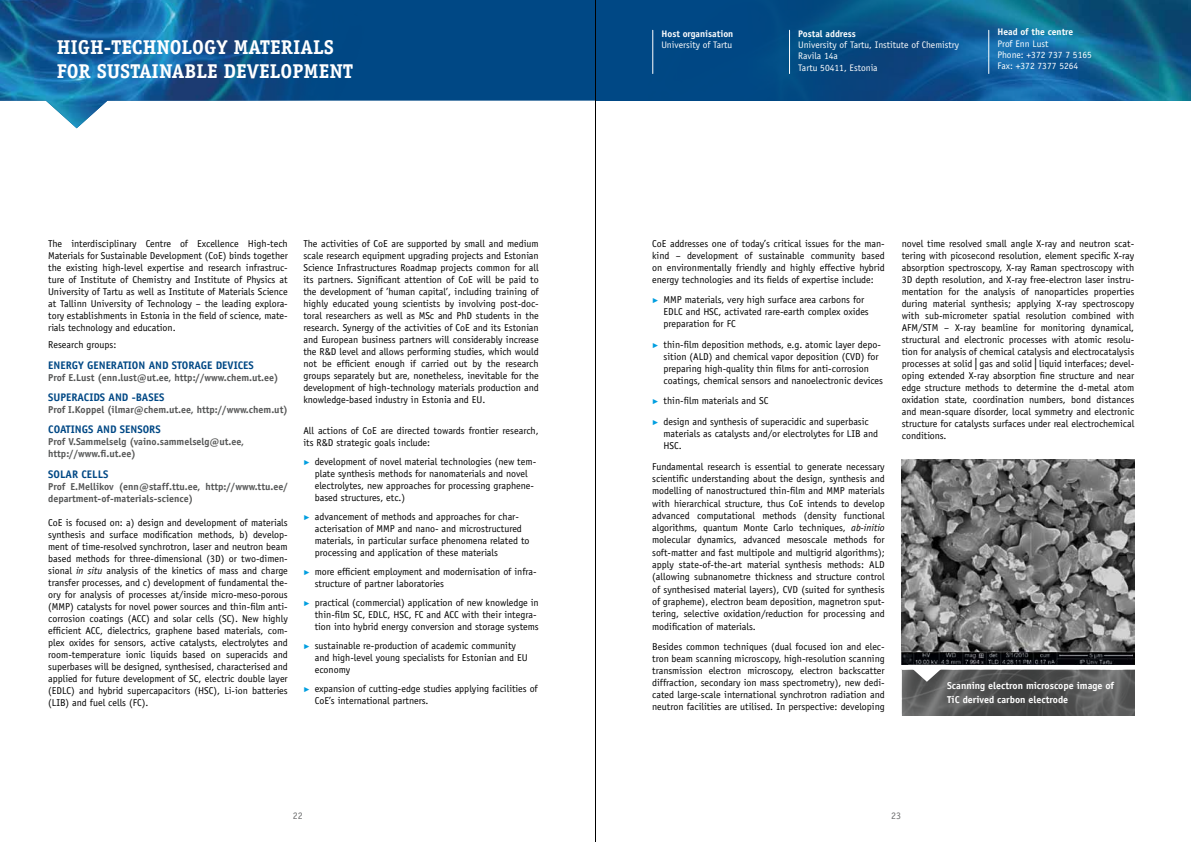
<style>
.page{position:relative;width:1191px;height:842px;background:#fff}
.page>*{position:absolute;margin:0;border:0;box-sizing:border-box;transform-origin:0 0}
.t1{font:700 20px "Officina Serif Std";color:#fff}
.t2{font:700 11px "Officina Sans Std";color:#004885}
.t3{font:10px/12px "Officina Sans Std";color:#000}
.t4{font:700 10px/12px "Officina Sans Std";color:#565757}
.t5{font:700 10px/14px "Officina Sans Std";color:#fff}
.t6{font:10px "Officina Sans Std";color:#6e6f70}
.t7{font:9.5px/11.4px "Officina Sans Std";color:#fff}
.t8{font:700 9.5px "Officina Sans Std";color:#fff}
.s1{font-style:italic}
.s2{font-family:"Klavika";color:#009ee0}
.s3{font-family:"Times New Roman"}
</style>
<div class="page">
<div style="left:387px;top:0;width:208px;height:101px;background:#004885"></div>
<img style="left:0;top:0;width:387px;height:128px">
<img style="left:596px;top:0;width:595px;height:101px">
<img style="left:901px;top:459px;width:233px;height:206px">
<hr style="left:652px;top:30px;width:1px;height:44px;background:#fff">
<hr style="left:789px;top:30px;width:1px;height:44px;background:#fff">
<hr style="left:988px;top:30px;width:1px;height:44px;background:#fff">
<img style="left:901px;top:670px;width:233px;height:45px">
<svg style="left:908px;top:669px;width:37px;height:13px"></svg>
<hr style="left:595px;top:0;width:1px;height:842px;background:#000">
<h1 class="t1" style="left:57px;top:35px;width:113px">HIGH-TECHNOLO</h1>
<h1 class="t1" style="left:204px;top:35px;width:67px">GY MATERI</h1>
<h1 class="t1" style="left:300px;top:35px;width:24px">ALS</h1>
<h1 class="t1" style="left:57px;top:59px;width:13px">FOR</h1>
<h1 class="t1" style="left:97px;top:59px;width:100px">SUSTAINABLE</h1>
<h1 class="t1" style="left:224px;top:59px;width:107px">DEVELOPMENT</h1>
<p class="t3" style="left:48px;top:237px;width:241px;text-align:justify">The interdisciplinary Centre of Excellence H igh-tech Materials for Sustainable Development (CoE) binds together the existing high-level expertise and research infrastruc&shy;ture of Institute of Chemistry and Institute of Physics at University of Tartu as well as Institute of Materials Science at Tallinn University of Technology – the leading explora&shy;tory establishments in Estonia in the field of science, mate&shy;rials technology and education.</p>
<p class="t3" style="left:48px;top:339px;width:70px">Research groups:</p>
<p class="t2" style="left:48px;top:358px;width:207px">energy generation and storage devices</p>
<p class="t4" style="left:48px;top:371px;width:232px">Prof E.Lust (enn.lust@ut.ee, http://www.chem.ut.ee)</p>
<p class="t2" style="left:48px;top:390px;width:13px">superac</p>
<p class="t2" style="left:89px;top:390px;width:76px">ids and -bases</p>
<p class="t4" style="left:48px;top:403px;width:241px">Prof I.Koppel (ilmar@chem.ut.ee, http://www.chem.ut)</p>
<p class="t2" style="left:48px;top:423px;width:114px">coatings and sensors</p>
<p class="t4" style="left:48px;top:436px;width:197px">Prof V.Sammelselg (vaino.sammelselg@ut.ee, http://www.fi.ut.ee)</p>
<p class="t2" style="left:48px;top:467px;width:19px">solar</p>
<p class="t2" style="left:81px;top:467px;width:7px">cell</p>
<p class="t2" style="left:103px;top:467px;width:7px">s</p>
<p class="t4" style="left:48px;top:480px;width:241px">Prof E.Mellikov (enn@staff.ttu.ee, http://www.ttu.ee/ department-of-materials-science)</p>
<p class="t3" style="left:48px;top:516px;width:241px;text-align:justify">CoE is focused on: a) design and development of materials synthesis and surface modification methods, b) develop&shy;ment of time-resolved synchrotron, laser and neutron beam based methods for three-dimensional (3D) or two-dimen&shy;sional <span class="s1">in situ</span> analysis of the kinetics of mass and charge transfer processes, and c) development of fundamental the&shy;ory for analysis of processes at/inside micro-meso-porous (MMP) catalysts for novel power sources and thin-film anti&shy;corrosion coatings (ACC) and solar cells (SC). New highly efficient ACC, dielectrics, graphene based materials, com&shy;plex oxides for sensors, active catalysts, electrolytes and room-temperature ionic liquids based on superacids and superbases will be designed, synthesised, characterised and applied for future development of SC, electric double layer (EDLC) and hybrid supercapacitors (HSC), Li-ion batteries (LIB) and fuel cells (FC).</p>
<p class="t3" style="left:303px;top:237px;width:237px;text-align:justify">The activities of CoE are supported by small and medium scale research equipment upgrading projects and Estonian Science Infrastructures Roadmap projects common for all its partners. Significant attention of CoE will be paid to the development of ’human capital’, including training of highly educated young scientists by involving post-doc&shy;toral researchers as well as MSc and PhD students in the research. Synergy of the activities of CoE and its Estonian and European business partners will considerably increase the R&amp;D level and allows performing studies, which would not be efficient enough if carried out by the research groups separately but are, nonetheless, inevitable for the development of high-technology materials production and knowledge-based industry in Estonia and EU.</p>
<p class="t3" style="left:303px;top:424px;width:237px">All actions of CoE are directed towards frontier research, its R&amp;D strategic goals include:</p>
<p class="t3" style="left:315px;top:455px;width:223px;text-indent:-11px"><span class="s2">•</span> development of novel material technologies (new tem&shy;plate synthesis methods for nanomaterials and novel electrolytes, new approaches for processing graphene&shy;based structures, etc.)</p>
<p class="t3" style="left:315px;top:510px;width:216px;text-indent:-11px"><span class="s2">•</span> advancement of methods and approaches for char&shy;acterisation of MMP and nano- and microstructured materials, in particular surface phenomena related to processing and application of these materials</p>
<p class="t3" style="left:315px;top:566px;width:223px;text-indent:-11px"><span class="s2">•</span> more efficient employment and modernisation of infra&shy;structure of partner laboratories</p>
<p class="t3" style="left:315px;top:597px;width:225px;text-indent:-11px"><span class="s2">•</span> practical (commercial) application of new knowledge in thin-film SC, EDLC, HSC, FC and ACC with their integra&shy;tion into hybrid energy conversion and storage systems</p>
<p class="t3" style="left:315px;top:640px;width:214px;text-indent:-11px"><span class="s2">•</span> sustainable re-production of academic community and high-level young specialists for Estonian and EU economy</p>
<p class="t3" style="left:315px;top:683px;width:224px;text-indent:-11px"><span class="s2">•</span> expansion of cutting-edge studies applying facilities of<br>CoE’s international partners.</p>
<p class="t8" style="left:661px;top:27px;width:73px">Host organisation</p>
<p class="t7" style="left:661px;top:39px;width:72px">University of Tartu</p>
<p class="t8" style="left:798px;top:27px;width:59px">Postal address</p>
<p class="t7" style="left:798px;top:39px;width:162px">University of Tartu, Institute of Chemistry<br>Ravila 14a<br>Tartu 50411, Estonia</p>
<p class="t8" style="left:997px;top:26px;width:77px">Head of the centre</p>
<p class="t7" style="left:997px;top:38px;width:96px">Prof Enn Lust<br>Phone: +372 737 7 5165<br>Fax: +372 7377 5264</p>
<p class="t3" style="left:652px;top:237px;width:234px;text-align:justify">CoE addresses one of today’s critical issues for the man&shy;kind – development of sustainable community based on environmentally friendly and highly effective hybrid energy technologies and its fields of expertise include:</p>
<p class="t3" style="left:663px;top:294px;width:207px;text-indent:-11px"><span class="s2">•</span> MMP materials, very high surface area carbons for<br>EDLC and HSC, activated rare-earth complex oxides preparation for FC</p>
<p class="t3" style="left:663px;top:338px;width:221px;text-indent:-11px"><span class="s2">•</span> thin-film deposition methods, e.g. atomic layer depo&shy;sition (ALD) and chemical vapor deposition (CVD) for preparing high-quality thin films for anti-corrosion coatings, chemical sensors and nanoelectronic devices</p>
<p class="t3" style="left:652px;top:395px;width:118px"><span class="s2">•</span> thin-film materials and SC</p>
<p class="t3" style="left:663px;top:415px;width:216px;text-indent:-11px"><span class="s2">•</span> design and synthesis of superacidic and superbasic materials as catalysts and/or electrolytes for LIB and<br>HSC.</p>
<p class="t3" style="left:652px;top:460px;width:234px;line-height:12.3px;text-align:justify">Fundamental research is essential to generate necessary scientific understanding about the design, synthesis and modelling of nanostructured thin-film and MMP materials with hierarchical structure, thus CoE intends to develop advanced computational methods (density functional algorithms, quantum Monte Carlo techniques, <span class="s1">ab-initio </span>molecular dynamics, advanced mesoscale methods for soft-matter and fast multipole and multigrid algorithms); apply state-of-the-art material synthesis methods: ALD (allowing subnanometre thickness and structure control of synthesised material layers), CVD (suited for synthesis of grapheme), electron beam deposition, magnetron sput&shy;tering, selective oxidation/reduction for processing and modification of materials.</p>
<p class="t3" style="left:652px;top:641px;width:234px;text-align:justify">Besides common techniques (dual focused ion and elec&shy;tron beam scanning microscopy, high-resolution scanning transmission electron microscopy, electron backscatter diffraction, secondary ion mass spectrometry), new dedi&shy;cated large-scale international synchrotron radiation and neutron facilities are utilised. In perspective: developing</p>
<p class="t3" style="left:901px;top:237px;width:234px;text-align:justify">novel time resolved small angle X-ray and neutron scat&shy;tering with picosecond resolution, element specific X-ray absorption spectroscopy, X-ray Raman spectroscopy with 3D depth resolution, and X-ray free-electron laser instru&shy;mentation for the analysis of nanoparticles properties during material synthesis; applying X-ray spectroscopy with sub-micrometer spatial resolution combined with AFM/STM – X-ray beamline for monitoring dynamical, structural and electronic processes with atomic resolu&shy;tion for analysis of chemical catalysis and electrocatalysis processes at solid<span class="s3">│</span>gas and solid<span class="s3">│</span>liquid interfaces; devel&shy;oping extended X-ray absorption fine structure and near edge structure methods to determine the d-metal atom oxidation state, coordination numbers, bond distances and mean-square disorder, local symmetry and electronic structure for catalysts surfaces under real electrochemical conditions.</p>
<p class="t5" style="left:947px;top:678px;width:169px">Scanning electron microscope image of<br>TiC derived carbon electrode</p>
<p class="t6" style="left:293px;top:810px;width:11px">22</p>
<p class="t6" style="left:891px;top:810px;width:11px">23</p>
</div>
